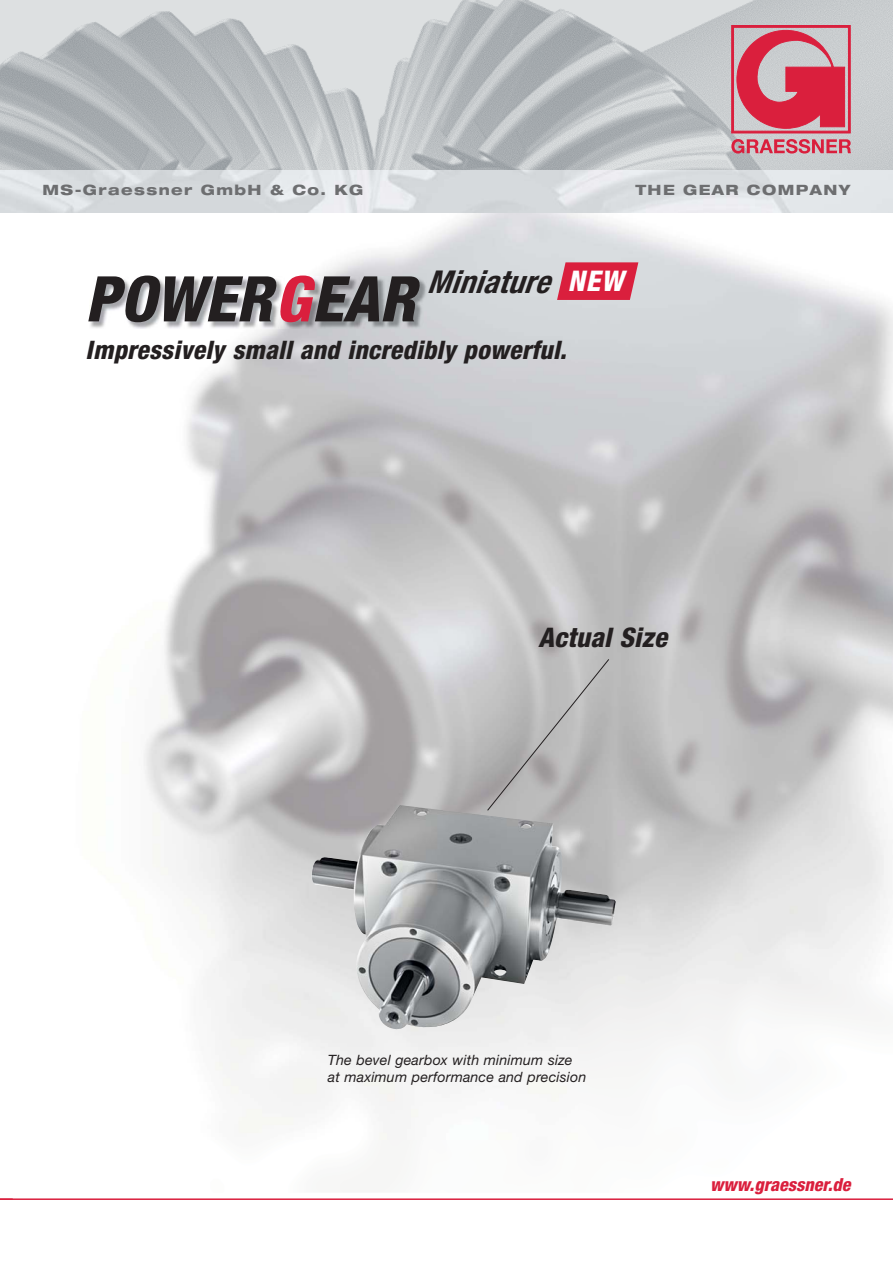
<style>
.page{position:relative;width:893px;height:1263px;background:#fff}
.page>*{position:absolute;margin:0;border:0;box-sizing:border-box;transform-origin:0 0}
.t1{font:italic 800 condensed 63px "Helvetica Neue LT Pro";color:#231f20}
.t2{font:italic 700 condensed 31.5px "Helvetica Neue LT Pro";letter-spacing:.01em;color:#231f20}
.t3{font:italic 800 condensed 27px "Helvetica Neue LT Pro";letter-spacing:.01em;color:#231f20}
.t4{font:italic 800 condensed 25.5px "Helvetica Neue LT Pro";letter-spacing:.01em;color:#231f20}
.t5{font:italic 800 condensed 18px "Helvetica Neue LT Pro";color:#da1f3d}
.t6{font:italic 14.25px/17.1px "Helvetica Neue LT Pro";letter-spacing:.01em;color:#231f20}
.t7{font:800 expanded 14.25px "Helvetica Neue LT Pro";letter-spacing:.1em;color:#6d6e70}
.s1{font-weight:800;font-size:28.5px;color:#fff}
.s2{color:#da1f3d}
</style>
<div class="page">
<img style="left:144px;top:214px;width:749px;height:926px">
<hr style="left:0;top:1198px;width:893px;height:2px;background:#da1f3d">
<img style="left:0;top:0;width:893px;height:214px">
<img style="left:90px;top:276px;width:336px;height:53px">
<img style="left:0;top:170px;width:893px;height:43px">
<svg style="left:732px;top:26px;width:118px;height:107px;background:#d2697b"></svg>
<svg style="left:731px;top:139px;width:120px;height:15px;background:#d07585"></svg>
<svg style="left:557px;top:262px;width:81px;height:38px;background:#d9334e"></svg>
<img style="left:552px;top:846px;width:64px;height:91px">
<svg style="left:487px;top:658px;width:123px;height:153px;background:#b6b5b6"></svg>
<p class="t7" style="left:43px;top:185px;width:322px">MS-Graessner GmbH &amp; Co. KG</p>
<p class="t7" style="left:635px;top:185px;width:217px">THE GEAR COMPANY</p>
<h2 class="t2" style="left:427px;top:270px;width:198px">Miniature <span class="s1">NEW</span></h2>
<h1 class="t1" style="left:85px;top:277px;width:332px">POWER<span class="s2">G</span>EAR</h1>
<h3 class="t4" style="left:86px;top:341px;width:482px">Impressively small and incredibly powerful.</h3>
<h3 class="t3" style="left:538px;top:627px;width:130px">Actual Size</h3>
<p class="t6" style="left:328px;top:1053px;width:260px">The bevel gearbox with minimum size at maximum performance and precision</p>
<p class="t5" style="left:710px;top:1178px;width:142px">www.graessner.de</p>
</div>
